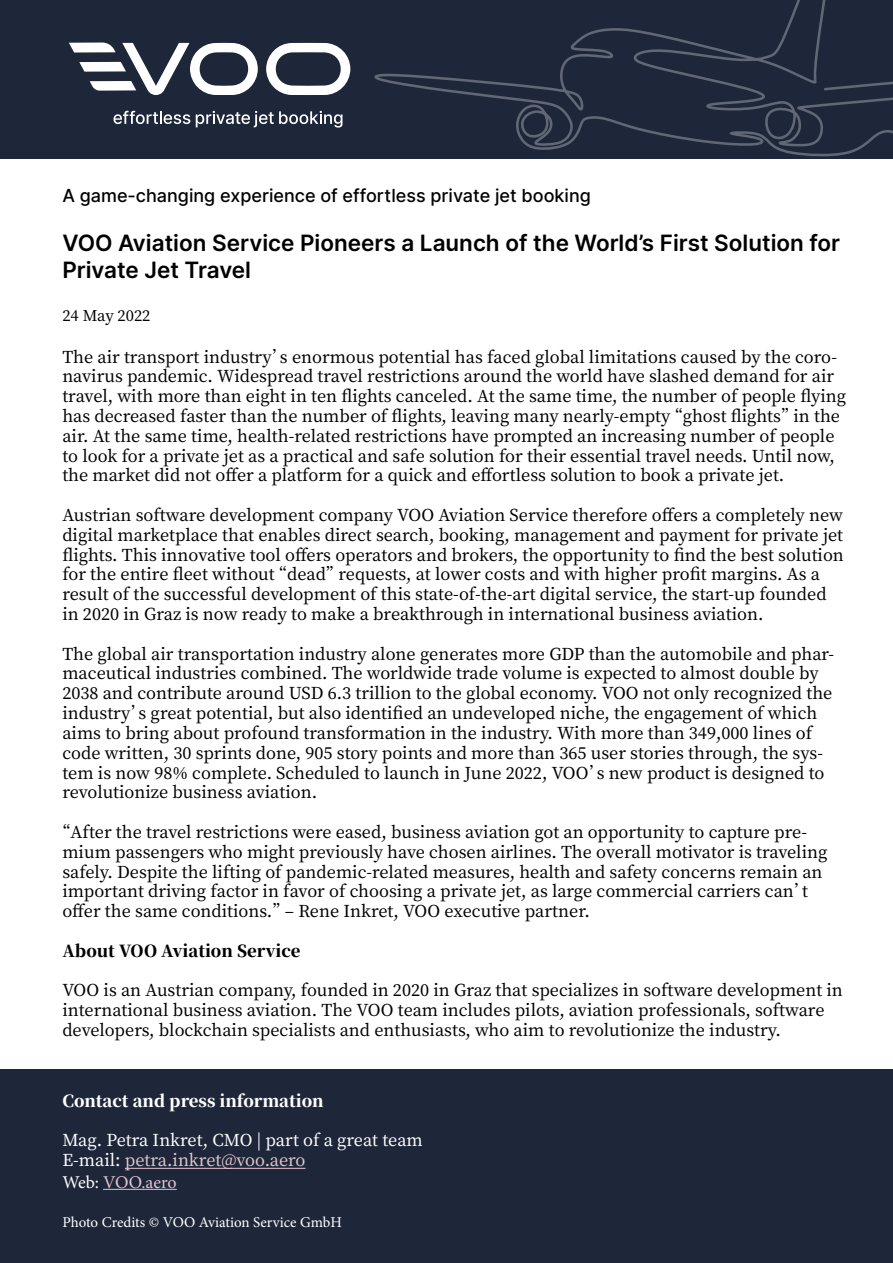
<style>
.page{position:relative;width:893px;height:1263px;background:#fff}
.page>*{position:absolute;margin:0;border:0;box-sizing:border-box;transform-origin:0 0}
.t1{font:600 22.5px/27px "Inter";color:#000}
.t2{font:500 18px "Inter";color:#000}
.t3{font:18px "Minion Pro";letter-spacing:-.005em;color:#e1c5cf}
.t4{font:500 16.5px/19.8px "Noto Serif TC";color:#000}
.t5{font:500 16.5px/19.8px "Noto Serif TC";color:#fff}
.t6{font:900 16.5px "Noto Serif TC";color:#fff}
.t7{font:900 16.5px "Noto Serif TC";color:#000}
.t8{font:15px "Minion Pro";color:#fff}
.t9{font:500 15px "Noto Serif TC";color:#000}
.s1{color:#e1c5cf}
.s2{color:#fff}
</style>
<div class="page">
<div style="left:0;top:0;width:893px;height:158px;background:#1e273a"></div>
<div style="left:0;top:1069px;width:893px;height:194px;background:#1e273a"></div>
<svg style="left:374px;top:0;width:519px;height:157px"></svg>
<hr style="left:125px;top:1168px;width:181px;height:1px;background:#e1c5cf">
<hr style="left:103px;top:1189px;width:74px;height:1px;background:#e1c5cf">
<svg style="left:266px;top:43px;width:84px;height:52px"></svg>
<svg style="left:69px;top:43px;width:189px;height:52px"></svg>
<svg style="left:114px;top:111px;width:76px;height:13px"></svg>
<svg style="left:196px;top:111px;width:146px;height:17px"></svg>
<p class="t2" style="left:62px;top:183px;width:530px">A game-changing experience of effortless private jet booking</p>
<h1 class="t1" style="left:62px;top:229px;width:779px">VOO Aviation Service Pioneers a Launch of the World’s First Solution for<br>Private Jet Travel</h1>
<p class="t9" style="left:62px;top:307px;width:90px">24 May 2022</p>
<p class="t4" style="left:62px;top:347px;width:785px">The air transport industry’s enormous potential has faced global limitations caused by the coro&shy;navirus pandemic. Widespread travel restrictions around the world have slashed demand for air travel, with more than eight in ten flights canceled. At the same time, the number of people flying has decreased faster than the number of flights, leaving many nearly-empty “ghost flights”in the air. At the same time, health-related restrictions have prompted an increasing number of people to look for a private jet as a practical and safe solution for their essential travel needs. Until now, the market did not offer a platform for a quick and effortless solution to book a private jet.</p>
<p class="t4" style="left:62px;top:505px;width:783px">Austrian software development company VOO Aviation Service therefore offers a completely new digital marketplace that enables direct search, booking, management and payment for private jet flights. This innovative tool offers operators and brokers, the opportunity to find the best solution for the entire fleet without “dead”requests, at lower costs and with higher profit margins. As a result of the successful development of this state-of-the-art digital service, the start-up founded in 2020 in Graz is now ready to make a breakthrough in international business aviation.</p>
<p class="t4" style="left:62px;top:644px;width:773px">The global air transportation industry alone generates more GDP than the automobile and phar&shy;maceutical industries combined. The worldwide trade volume is expected to almost double by 2038 and contribute around USD 6.3 trillion to the global economy. VOO not only recognized the industry’s great potential, but also identified an undeveloped niche, the engagement of which aims to bring about profound transformation in the industry. With more than 349,000 lines of code written, 30 sprints done, 905 story points and more than 365 user stories through, the sys&shy;tem is now 98% complete. Scheduled to launch in June 2022, VOO’s new product is designed to revolutionize business aviation.</p>
<p class="t4" style="left:62px;top:822px;width:767px;text-indent:-8px">“After the travel restrictions were eased, business aviation got an opportunity to capture pre&shy;mium passengers who might previously have chosen airlines. The overall motivator is traveling safely. Despite the lifting of pandemic-related measures, health and safety concerns remain an important driving factor in favor of choosing a private jet, as large commercial carriers can’t offer the same conditions.”– Rene Inkret, VOO executive partner.</p>
<p class="t7" style="left:62px;top:941px;width:240px">About VOO Aviation Service</p>
<p class="t4" style="left:62px;top:981px;width:782px">VOO is an Austrian company, founded in 2020 in Graz that specializes in software development in international business aviation. The VOO team includes pilots, aviation professionals, software developers, blockchain specialists and enthusiasts, who aim to revolutionize the industry.</p>
<p class="t6" style="left:62px;top:1091px;width:263px">Contact and press information</p>
<p class="t5" style="left:62px;top:1130px;width:362px">Mag. Petra Inkret, CMO | part of a great team<br>E-mail: <span class="s1">petra.inkret@voo.aero</span></p>
<p class="t3" style="left:62px;top:1170px;width:116px"><span class="s2">Web:</span> VOO.aero</p>
<p class="t8" style="left:62px;top:1212px;width:281px">Photo Credits © VOO Aviation Service GmbH</p>
</div>
